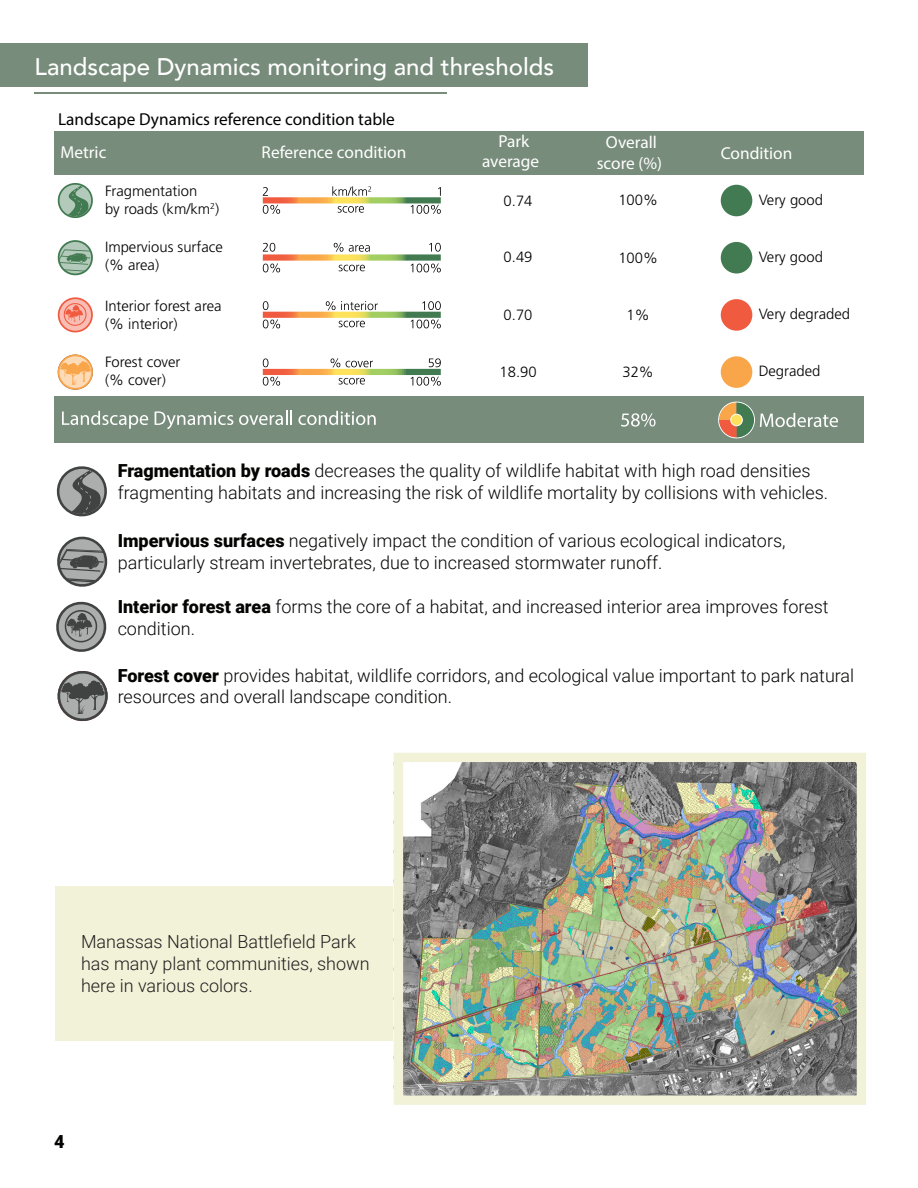
<style>
.page{position:relative;width:918px;height:1188px;background:#fff}
.page>*{position:absolute;margin:0;border:0;box-sizing:border-box;transform-origin:0 0}
.t1{font:500 24px "Avenir";color:#fff}
.t2{font:300 18px/21.6px "Roboto";color:#040503}
.t3{font:300 18px/21.6px "Roboto";color:#201d1e}
.t4{font:900 18px "Roboto";color:#040503}
.t5{font:900 17.25px/20.7px "Frutiger LT Std";color:#fff;text-align:center}
.t6{font:900 17.25px/33.2px "Frutiger LT Std";color:#000}
.t7{font:300 14.85px/17.9px "Frutiger LT Std";color:#000}
.s1{color:#fff}
.s2{font-weight:900}
</style>
<div class="page">
<div style="left:0;top:43px;width:588px;height:43px;background:#778c7a"></div>
<hr style="left:34px;top:93px;width:413px;height:1px;background:#778c7a">
<div style="left:54px;top:131px;width:810px;height:43px;background:#778c7a"></div>
<div style="left:54px;top:397px;width:810px;height:46px;background:#778c7a"></div>
<svg style="left:62px;top:411px;width:86px;height:18px"></svg>
<svg style="left:155px;top:411px;width:78px;height:18px"></svg>
<svg style="left:239px;top:411px;width:53px;height:14px"></svg>
<svg style="left:298px;top:411px;width:78px;height:14px"></svg>
<svg style="left:621px;top:413px;width:35px;height:14px"></svg>
<svg style="left:760px;top:413px;width:78px;height:14px"></svg>
<div style="left:721px;top:185px;width:31px;height:31px;background:#427b52;border-radius:50%"></div>
<div style="left:721px;top:242px;width:31px;height:32px;background:#427b52;border-radius:50%"></div>
<div style="left:721px;top:299px;width:31px;height:32px;background:#f05b40;border-radius:50%"></div>
<div style="left:721px;top:356px;width:31px;height:32px;background:#f9a64a;border-radius:50%"></div>
<svg style="left:57px;top:240px;width:36px;height:36px"></svg>
<svg style="left:57px;top:354px;width:36px;height:36px"></svg>
<svg style="left:57px;top:297px;width:36px;height:36px"></svg>
<svg style="left:57px;top:183px;width:36px;height:35px"></svg>
<div style="left:718px;top:402px;width:37px;height:36px;border:1px solid #fff;border-radius:50%"></div>
<svg style="left:719px;top:403px;width:35px;height:34px"></svg>
<div style="left:731px;top:414px;width:11px;height:12px;background:#ffe25b;border-radius:50%"></div>
<div style="left:731px;top:414px;width:12px;height:12px;border:1px solid #fff;border-radius:50%"></div>
<svg style="left:263px;top:197px;width:178px;height:6px"></svg>
<svg style="left:263px;top:205px;width:17px;height:9px"></svg>
<svg style="left:411px;top:205px;width:30px;height:9px"></svg>
<svg style="left:338px;top:206px;width:26px;height:7px"></svg>
<svg style="left:438px;top:187px;width:3px;height:9px"></svg>
<svg style="left:263px;top:187px;width:5px;height:9px"></svg>
<svg style="left:332px;top:186px;width:39px;height:10px"></svg>
<svg style="left:334px;top:243px;width:9px;height:9px"></svg>
<svg style="left:349px;top:245px;width:21px;height:7px"></svg>
<svg style="left:263px;top:254px;width:178px;height:7px"></svg>
<svg style="left:263px;top:263px;width:17px;height:10px"></svg>
<svg style="left:411px;top:263px;width:30px;height:10px"></svg>
<svg style="left:339px;top:265px;width:26px;height:6px"></svg>
<svg style="left:429px;top:243px;width:12px;height:9px"></svg>
<svg style="left:263px;top:243px;width:12px;height:9px"></svg>
<svg style="left:263px;top:301px;width:5px;height:9px"></svg>
<svg style="left:263px;top:312px;width:178px;height:6px"></svg>
<svg style="left:263px;top:319px;width:17px;height:10px"></svg>
<svg style="left:411px;top:319px;width:30px;height:10px"></svg>
<svg style="left:339px;top:321px;width:26px;height:6px"></svg>
<svg style="left:422px;top:301px;width:19px;height:9px"></svg>
<svg style="left:326px;top:301px;width:52px;height:9px"></svg>
<svg style="left:263px;top:369px;width:178px;height:6px"></svg>
<svg style="left:263px;top:377px;width:17px;height:9px"></svg>
<svg style="left:411px;top:377px;width:30px;height:9px"></svg>
<svg style="left:339px;top:378px;width:26px;height:6px"></svg>
<svg style="left:429px;top:358px;width:12px;height:9px"></svg>
<svg style="left:263px;top:358px;width:5px;height:9px"></svg>
<svg style="left:331px;top:358px;width:9px;height:9px"></svg>
<svg style="left:346px;top:361px;width:27px;height:6px"></svg>
<svg style="left:56px;top:466px;width:51px;height:51px"></svg>
<svg style="left:57px;top:536px;width:51px;height:51px"></svg>
<svg style="left:56px;top:601px;width:51px;height:51px"></svg>
<svg style="left:57px;top:671px;width:51px;height:51px"></svg>
<div style="left:55px;top:886px;width:540px;height:154px;background:#f1f2d8"></div>
<img style="left:404px;top:763px;width:452px;height:332px">
<div style="left:394px;top:753px;width:472px;height:352px;border:9px solid #f1f2d8"></div>
<p class="t1" style="left:35px;top:45px;width:521px">Landscape Dynamics monitoring and thresholds</p>
<p class="t6" style="left:58px;top:102px;width:338px">Landscape Dynamics reference condition table<br><span class="s1">Metric</span></p>
<p class="t5" style="left:482px;top:130px;width:59px">Park average</p>
<p class="t5" style="left:597px;top:131px;width:67px">Overall score (%)</p>
<p class="t5" style="left:262px;top:142px;width:146px">Reference condition</p>
<p class="t5" style="left:721px;top:142px;width:73px">Condition</p>
<p class="t7" style="left:105px;top:182px;width:116px">Fragmentation<br>by roads (km/km<sup>2</sup>)</p>
<p class="t7" style="left:618px;top:192px;width:41px">100%</p>
<p class="t7" style="left:504px;top:192px;width:30px">0.74</p>
<p class="t7" style="left:105px;top:238px;width:119px">Impervious surface (% area)</p>
<p class="t7" style="left:105px;top:297px;width:118px">Interior forest area (% interior)</p>
<p class="t7" style="left:105px;top:353px;width:77px">Forest cover (% cover)</p>
<p class="t7" style="left:504px;top:248px;width:30px">0.49</p>
<p class="t7" style="left:618px;top:249px;width:41px">100%</p>
<p class="t7" style="left:504px;top:307px;width:30px">0.70</p>
<p class="t7" style="left:627px;top:307px;width:25px">1%</p>
<p class="t7" style="left:500px;top:363px;width:39px">18.90</p>
<p class="t7" style="left:623px;top:363px;width:33px">32%</p>
<p class="t7" style="left:759px;top:191px;width:66px">Very good</p>
<p class="t7" style="left:759px;top:248px;width:66px">Very good</p>
<p class="t7" style="left:759px;top:305px;width:93px">Very degraded</p>
<p class="t7" style="left:759px;top:362px;width:63px">Degraded</p>
<p class="t2" style="left:118px;top:459px;width:712px"><span class="s2">Fragmentation by roads</span> decreases the quality of wildlife habitat with high road densities fragmenting habitats and increasing the risk of wildlife mortality by collisions with vehicles.</p>
<p class="t2" style="left:118px;top:530px;width:669px"><span class="s2">Impervious surfaces</span> negatively impact the condition of various ecological indicators, particularly stream invertebrates, due to increased stormwater runoff.</p>
<p class="t2" style="left:118px;top:595px;width:712px"><span class="s2">Interior forest area</span> forms the core of a habitat, and increased interior area improves forest condition.</p>
<p class="t2" style="left:118px;top:664px;width:738px"><span class="s2">Forest cover</span> provides habitat, wildlife corridors, and ecological value important to park natural resources and overall landscape condition.</p>
<p class="t3" style="left:81px;top:931px;width:290px">Manassas National Battlefield Park has many plant communities, shown here in various colors.</p>
<p class="t4" style="left:54px;top:1128px;width:12px">4</p>
</div>
